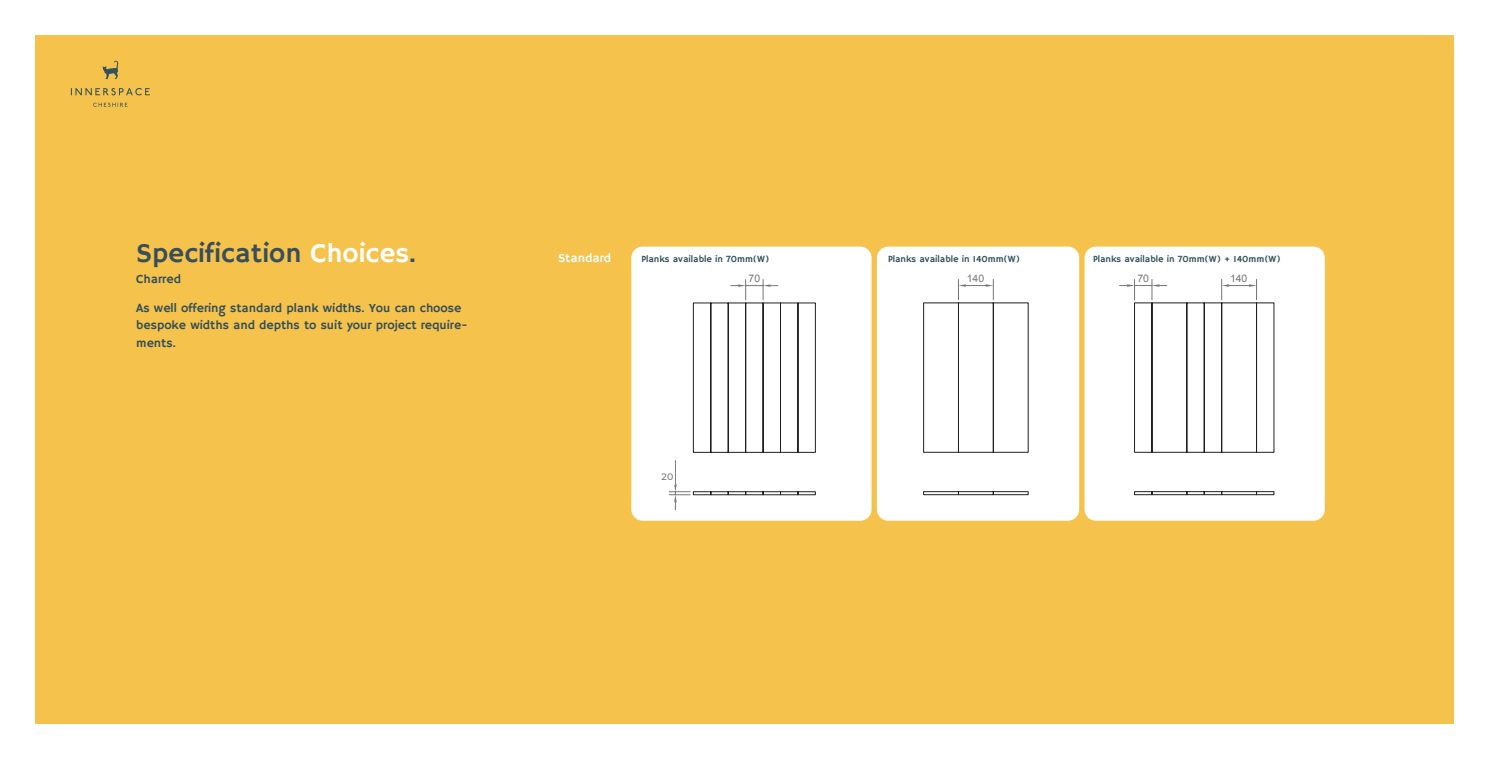
<style>
.page{position:relative;width:1489px;height:759px;background:#fff}
.page>*{position:absolute;margin:0;border:0;box-sizing:border-box;transform-origin:0 0}
.t1{font:27.5px "Hammersmith One";color:#374f5b}
.t2{font:12.5px/17.5px "Hammersmith One";color:#314f5c}
.t3{font:12.5px "Hammersmith One";color:#fff}
.t4{font:10.38px "Arial";color:#757575}
.t5{font:9.38px "Hammersmith One";color:#314f5c}
.t6{font:500 9.38px "Montserrat";color:#787a7d}
.s1{color:#fff}
</style>
<div class="page">
<div style="left:35px;top:35px;width:1418px;height:688px;background:#f5c24b"></div>
<svg style="left:71px;top:88px;width:79px;height:7px"></svg>
<svg style="left:93px;top:103px;width:34px;height:4px"></svg>
<svg style="left:102px;top:61px;width:16px;height:18px"></svg>
<div style="left:631px;top:246px;width:240px;height:274px;background:#fff;border-radius:11px"></div>
<div style="left:876px;top:246px;width:203px;height:274px;background:#fff;border-radius:11px"></div>
<div style="left:1084px;top:246px;width:240px;height:274px;background:#fff;border-radius:11px"></div>
<svg style="left:669px;top:279px;width:146px;height:230px"></svg>
<svg style="left:923px;top:279px;width:105px;height:216px"></svg>
<svg style="left:1119px;top:279px;width:155px;height:216px"></svg>
<div style="left:655px;top:462px;width:19px;height:22px;background:#fff"></div>
<p class="t1" style="left:136px;top:237px;width:281px">Specification <span class="s1">Choices</span>.</p>
<p class="t2" style="left:136px;top:271px;width:46px">Charred</p>
<p class="t2" style="left:136px;top:299px;width:333px">As well offering standard plank widths. You can choose bespoke widths and depths to suit your project require&shy;ments.</p>
<p class="t3" style="left:558px;top:250px;width:55px">Standard</p>
<p class="t5" style="left:641px;top:253px;width:129px">Planks available in 70mm(W)</p>
<p class="t5" style="left:888px;top:253px;width:133px">Planks available in 140mm(W)</p>
<p class="t5" style="left:1092px;top:253px;width:189px">Planks available in 70mm(W) + 140mm(W)</p>
<p class="t4" style="left:748px;top:272px;width:13px">70</p>
<p class="t4" style="left:966px;top:272px;width:19px">140</p>
<p class="t4" style="left:1137px;top:272px;width:13px">70</p>
<p class="t4" style="left:1229px;top:272px;width:19px">140</p>
<p class="t4" style="left:661px;top:474px;width:13px;rotate:-90deg">12</p>
<p class="t6" style="left:661px;top:469px;width:13px">20</p>
</div>
